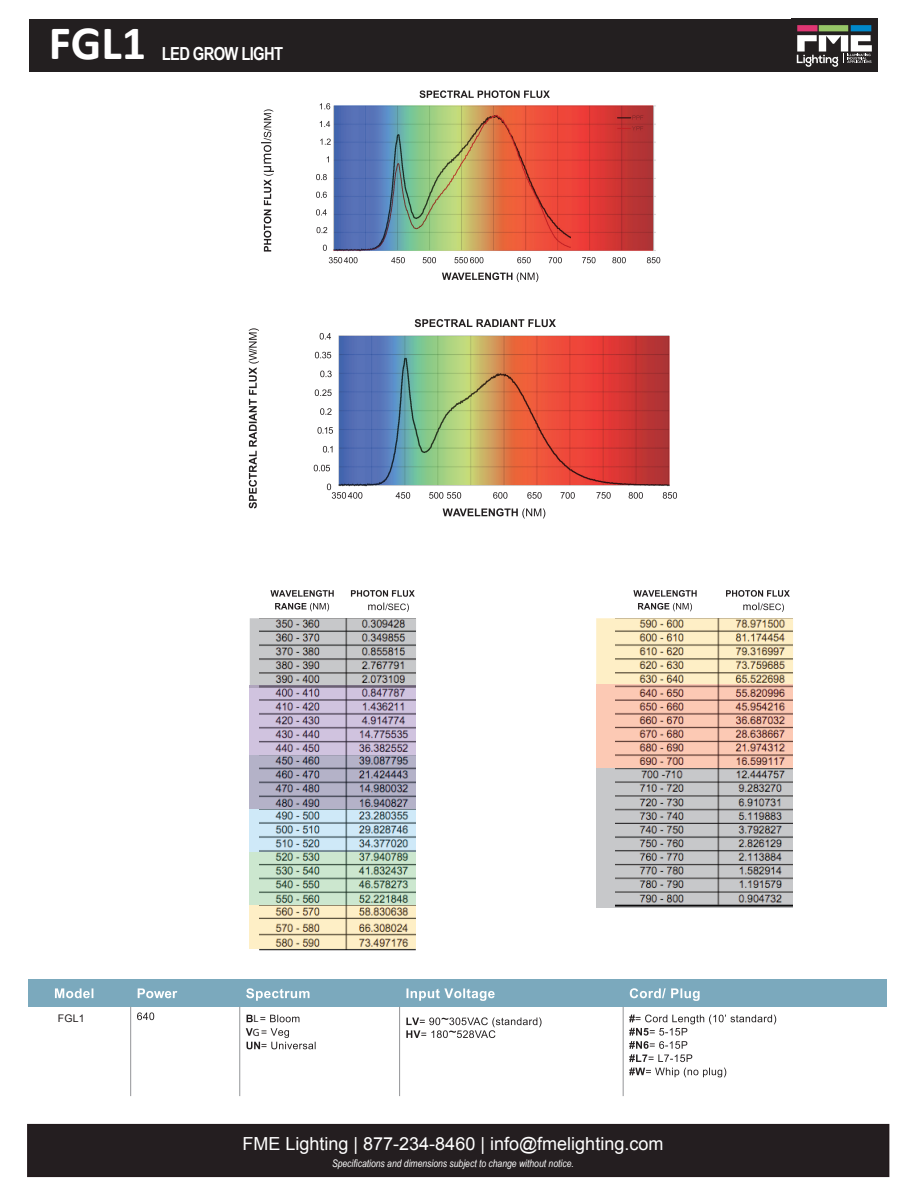
<style>
.page{position:relative;width:918px;height:1188px;background:#fff}
.page>*{position:absolute;margin:0;border:0;box-sizing:border-box;transform-origin:0 0}
.t1{font:700 48.15px "Calibri";color:#fff}
.t2{font:18px "Arial";color:#fff}
.t3{font:700 18px "Arial Narrow";letter-spacing:-.035em;color:#fff}
.t4{font:italic 10.5px "Arial Narrow";color:#fff}
.t5{font:10.5px "Arial";color:#231f20}
.t6{font:10.5px/13.5px "Myriad Pro";color:#231f20}
</style>
<div class="page">
<div style="left:29px;top:979px;width:858px;height:27px;background:#7ba9bd"></div>
<hr style="left:130px;top:1007px;width:1px;height:89px;background:#939598">
<hr style="left:239px;top:1007px;width:1px;height:89px;background:#939598">
<hr style="left:399px;top:1007px;width:1px;height:89px;background:#939598">
<hr style="left:623px;top:1007px;width:1px;height:89px;background:#939598">
<svg style="left:55px;top:988px;width:38px;height:10px"></svg>
<svg style="left:138px;top:988px;width:39px;height:10px"></svg>
<svg style="left:246px;top:988px;width:64px;height:13px"></svg>
<svg style="left:407px;top:988px;width:88px;height:13px"></svg>
<svg style="left:630px;top:988px;width:70px;height:13px"></svg>
<svg style="left:137px;top:1012px;width:17px;height:8px"></svg>
<svg style="left:247px;top:1015px;width:6px;height:7px"></svg>
<svg style="left:260px;top:1015px;width:39px;height:7px"></svg>
<svg style="left:246px;top:1028px;width:70px;height:21px"></svg>
<svg style="left:406px;top:1017px;width:136px;height:21px"></svg>
<svg style="left:629px;top:1015px;width:147px;height:47px"></svg>
<svg style="left:629px;top:1068px;width:97px;height:9px"></svg>
<img style="left:338px;top:335px;width:332px;height:152px">
<img style="left:333px;top:105px;width:323px;height:147px">
<img style="left:596px;top:618px;width:197px;height:67px">
<div style="left:596px;top:685px;width:20px;height:83px;background:#fcc9b4"></div>
<img style="left:616px;top:685px;width:177px;height:222px">
<div style="left:596px;top:768px;width:20px;height:139px;background:#c7c8ca"></div>
<svg style="left:633px;top:590px;width:64px;height:7px"></svg>
<svg style="left:638px;top:603px;width:54px;height:8px"></svg>
<svg style="left:726px;top:590px;width:64px;height:7px"></svg>
<svg style="left:743px;top:603px;width:41px;height:9px"></svg>
<img style="left:259px;top:949px;width:157px;height:2px">
<div style="left:250px;top:755px;width:9px;height:55px;background:#b4b2c8"></div>
<img style="left:259px;top:688px;width:157px;height:261px">
<div style="left:250px;top:810px;width:9px;height:42px;background:#cfe9f8"></div>
<div style="left:250px;top:852px;width:9px;height:53px;background:#cce7cf"></div>
<div style="left:250px;top:905px;width:9px;height:44px;background:#feefc6"></div>
<div style="left:250px;top:688px;width:9px;height:67px;background:#d0c3df"></div>
<svg style="left:250px;top:618px;width:166px;height:70px;background:#a8a7aa"></svg>
<svg style="left:270px;top:590px;width:64px;height:7px"></svg>
<svg style="left:275px;top:603px;width:54px;height:8px"></svg>
<svg style="left:351px;top:590px;width:64px;height:7px"></svg>
<svg style="left:368px;top:603px;width:41px;height:9px"></svg>
<svg style="left:420px;top:90px;width:130px;height:8px"></svg>
<svg style="left:415px;top:319px;width:141px;height:8px"></svg>
<svg style="left:442px;top:273px;width:96px;height:9px"></svg>
<svg style="left:443px;top:508px;width:102px;height:11px"></svg>
<svg style="left:261px;top:109px;width:13px;height:143px"></svg>
<svg style="left:249px;top:328px;width:10px;height:180px"></svg>
<svg style="left:320px;top:103px;width:10px;height:6px"></svg>
<svg style="left:320px;top:121px;width:10px;height:6px"></svg>
<svg style="left:320px;top:139px;width:11px;height:6px"></svg>
<svg style="left:316px;top:174px;width:11px;height:6px"></svg>
<svg style="left:316px;top:192px;width:11px;height:6px"></svg>
<svg style="left:316px;top:209px;width:11px;height:7px"></svg>
<svg style="left:317px;top:227px;width:10px;height:6px"></svg>
<svg style="left:323px;top:245px;width:4px;height:6px"></svg>
<svg style="left:320px;top:333px;width:11px;height:7px"></svg>
<svg style="left:315px;top:352px;width:16px;height:6px"></svg>
<svg style="left:320px;top:371px;width:12px;height:6px"></svg>
<svg style="left:315px;top:389px;width:17px;height:7px"></svg>
<svg style="left:320px;top:408px;width:12px;height:7px"></svg>
<svg style="left:317px;top:427px;width:16px;height:7px"></svg>
<svg style="left:323px;top:446px;width:10px;height:7px"></svg>
<svg style="left:314px;top:465px;width:16px;height:6px"></svg>
<svg style="left:329px;top:257px;width:29px;height:6px"></svg>
<svg style="left:391px;top:257px;width:14px;height:6px"></svg>
<svg style="left:423px;top:257px;width:13px;height:6px"></svg>
<svg style="left:454px;top:257px;width:29px;height:6px"></svg>
<svg style="left:517px;top:257px;width:14px;height:6px"></svg>
<svg style="left:548px;top:257px;width:14px;height:6px"></svg>
<svg style="left:582px;top:257px;width:14px;height:6px"></svg>
<svg style="left:612px;top:257px;width:14px;height:6px"></svg>
<svg style="left:647px;top:257px;width:13px;height:6px"></svg>
<svg style="left:327px;top:484px;width:35px;height:15px"></svg>
<svg style="left:396px;top:492px;width:14px;height:7px"></svg>
<svg style="left:429px;top:492px;width:32px;height:7px"></svg>
<svg style="left:493px;top:492px;width:14px;height:7px"></svg>
<svg style="left:527px;top:492px;width:15px;height:7px"></svg>
<svg style="left:561px;top:492px;width:14px;height:7px"></svg>
<svg style="left:596px;top:492px;width:15px;height:7px"></svg>
<svg style="left:629px;top:492px;width:14px;height:7px"></svg>
<svg style="left:663px;top:492px;width:14px;height:7px"></svg>
<div style="left:29px;top:19px;width:849px;height:53px;background:#231f20"></div>
<div style="left:791px;top:18px;width:87px;height:53px;background:#231f20"></div>
<svg style="left:797px;top:25px;width:75px;height:42px"></svg>
<div style="left:27px;top:1124px;width:862px;height:53px;background:#241e20"></div>
<h1 class="t1" style="left:49px;top:13px;width:99px">FGL1</h1>
<h2 class="t3" style="left:162px;top:40px;width:123px">LED GROW LIGHT</h2>
<p class="t5" style="left:58px;top:1012px;width:29px">FGL1</p>
<p class="t6" style="left:253px;top:1012px;width:8px">L<br>G</p>
<h2 class="t2" style="left:243px;top:1132px;width:422px">FME Lighting | 877-234-8460 | info@fmelighting.com</h2>
<p class="t4" style="left:332px;top:1156px;width:243px">Specifications and dimensions subject to change without notice.</p>
</div>
